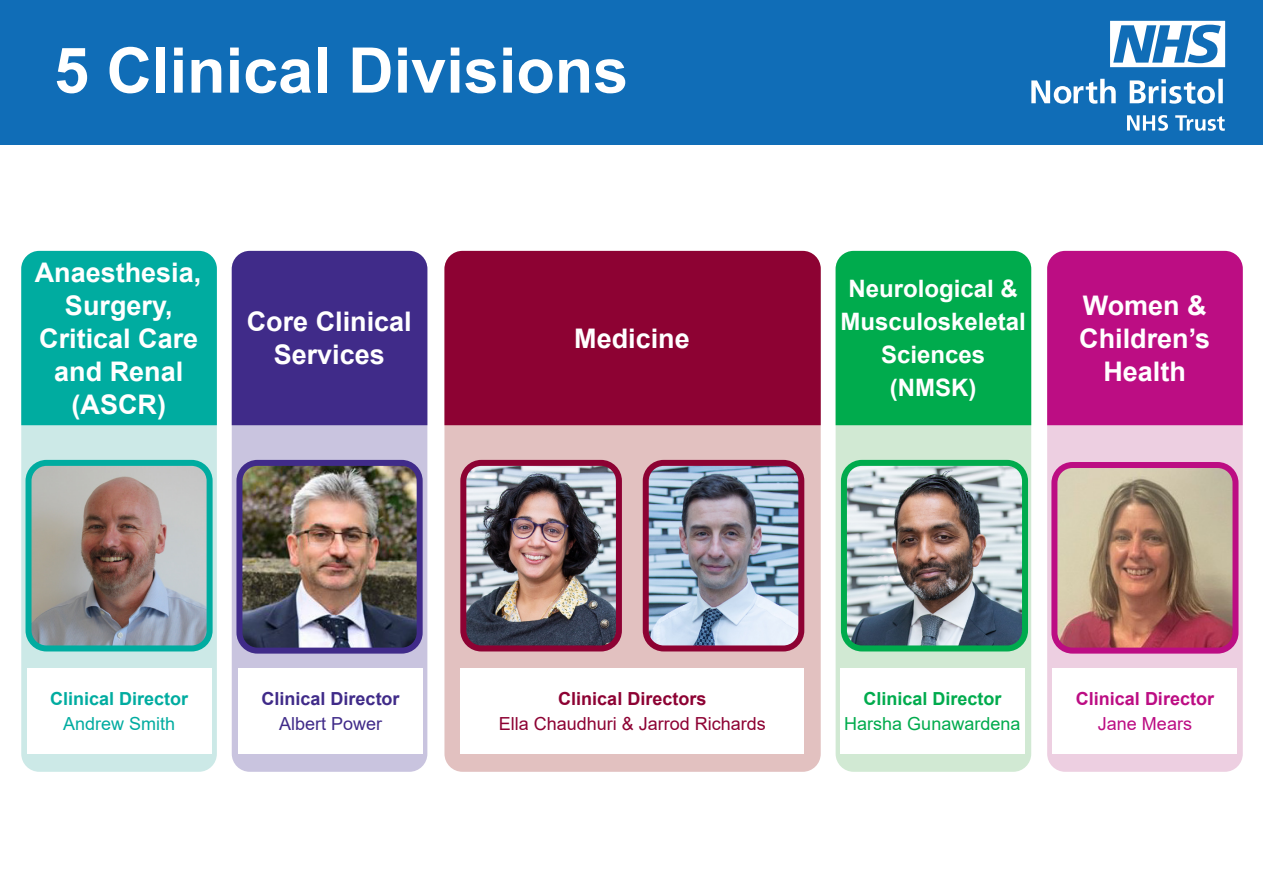
<style>
.page{position:relative;width:1263px;height:893px;background:#fff}
.page>*{position:absolute;margin:0;border:0;box-sizing:border-box;transform-origin:0 0}
.t1{font:700 63px "Arial";color:#fff}
.t2{font:700 27px/33px "Arial";color:#fff;text-align:center}
.t3{font:700 24px/33px "Arial";color:#fff;text-align:center}
.t4{font:18px "Arial";color:#8d0233}
.t5{font:700 18px "Arial";color:#8d0233}
.t6{font:18px "Arial";color:#00ab4d}
.t7{font:700 18px "Arial";color:#00aca0}
.t8{font:700 18px "Arial";color:#402b89}
.t9{font:700 18px "Arial";color:#00ab4d}
.t10{font:700 18px "Arial";color:#bc0d83}
.t11{font:18px "Arial";color:#00aca0}
.t12{font:18px "Arial";color:#402b89}
.t13{font:18px "Arial";color:#bc0d83}
</style>
<div class="page">
<div style="left:21px;top:251px;width:196px;height:521px;background:#cce9e7;border-radius:18px"></div>
<div style="left:27px;top:668px;width:184px;height:85px;background:#fff"></div>
<div style="left:0;top:0;width:1263px;height:145px;background:#106db7"></div>
<img style="left:33px;top:467px;width:173px;height:177px">
<div style="left:26px;top:460px;width:187px;height:191px;border:6px solid #00aca0;border-radius:18px"></div>
<div style="left:21px;top:251px;width:196px;height:174px;background:#00aca0"></div>
<div style="left:232px;top:251px;width:195px;height:521px;background:#c9c4df;border-radius:18px"></div>
<div style="left:239px;top:668px;width:184px;height:85px;background:#fff"></div>
<div style="left:232px;top:251px;width:195px;height:174px;background:#402b89"></div>
<div style="left:444px;top:251px;width:377px;height:521px;background:#e2c1c0;border-radius:18px"></div>
<div style="left:460px;top:668px;width:344px;height:85px;background:#fff"></div>
<img style="left:467px;top:467px;width:148px;height:177px">
<div style="left:460px;top:460px;width:162px;height:191px;border:6px solid #8d0233;border-radius:18px"></div>
<div style="left:444px;top:251px;width:377px;height:174px;background:#8d0233"></div>
<div style="left:836px;top:251px;width:195px;height:521px;background:#d1e9d3;border-radius:18px"></div>
<div style="left:840px;top:668px;width:184px;height:85px;background:#fff"></div>
<img style="left:848px;top:467px;width:173px;height:177px">
<div style="left:841px;top:460px;width:187px;height:191px;border:6px solid #00ab4d;border-radius:18px"></div>
<div style="left:836px;top:251px;width:195px;height:174px;background:#00ab4d"></div>
<div style="left:1047px;top:251px;width:196px;height:521px;background:#edcfe1;border-radius:18px"></div>
<div style="left:1053px;top:668px;width:184px;height:85px;background:#fff"></div>
<img style="left:1058px;top:469px;width:173px;height:178px">
<div style="left:1051px;top:462px;width:187px;height:192px;border:6px solid #bc0d83;border-radius:18px"></div>
<div style="left:1047px;top:251px;width:196px;height:174px;background:#bc0d83"></div>
<img style="left:650px;top:467px;width:147px;height:177px">
<div style="left:643px;top:460px;width:161px;height:191px;border:6px solid #8d0233;border-radius:18px"></div>
<svg style="left:1127px;top:115px;width:98px;height:16px"></svg>
<svg style="left:1031px;top:79px;width:192px;height:25px"></svg>
<svg style="left:1110px;top:21px;width:115px;height:46px"></svg>
<img style="left:243px;top:467px;width:173px;height:180px">
<div style="left:236px;top:460px;width:187px;height:194px;border:6px solid #402b89;border-radius:18px"></div>
<p class="t1" style="left:54px;top:26px;width:576px">5 Clinical Divisions</p>
<p class="t2" style="left:35px;top:256px;width:168px">Anaesthesia,<br>Surgery,<br>Critical Care and Renal</p>
<p class="t2" style="left:72px;top:388px;width:96px">(ASCR)</p>
<p class="t2" style="left:247px;top:306px;width:167px">Core Clinical<br>Services</p>
<p class="t2" style="left:574px;top:322px;width:117px">Medicine</p>
<p class="t3" style="left:840px;top:273px;width:187px">Neurological &amp;<br>Musculoskeletal<br>Sciences</p>
<p class="t3" style="left:890px;top:372px;width:88px">(NMSK)</p>
<p class="t2" style="left:1079px;top:289px;width:133px">Women &amp;<br>Children’s<br>Health</p>
<p class="t7" style="left:50px;top:685px;width:140px">Clinical Director</p>
<p class="t11" style="left:63px;top:712px;width:114px">Andrew Smith</p>
<p class="t8" style="left:262px;top:685px;width:140px">Clinical Director</p>
<p class="t12" style="left:279px;top:712px;width:105px">Albert Power</p>
<p class="t5" style="left:558px;top:685px;width:150px">Clinical Directors</p>
<p class="t4" style="left:499px;top:712px;width:269px">Ella Chaudhuri &amp; Jarrod Richards</p>
<p class="t9" style="left:863px;top:685px;width:140px">Clinical Director</p>
<p class="t6" style="left:844px;top:712px;width:178px">Harsha Gunawardena</p>
<p class="t10" style="left:1076px;top:685px;width:140px">Clinical Director</p>
<p class="t13" style="left:1098px;top:712px;width:96px">Jane Mears</p>
</div>
